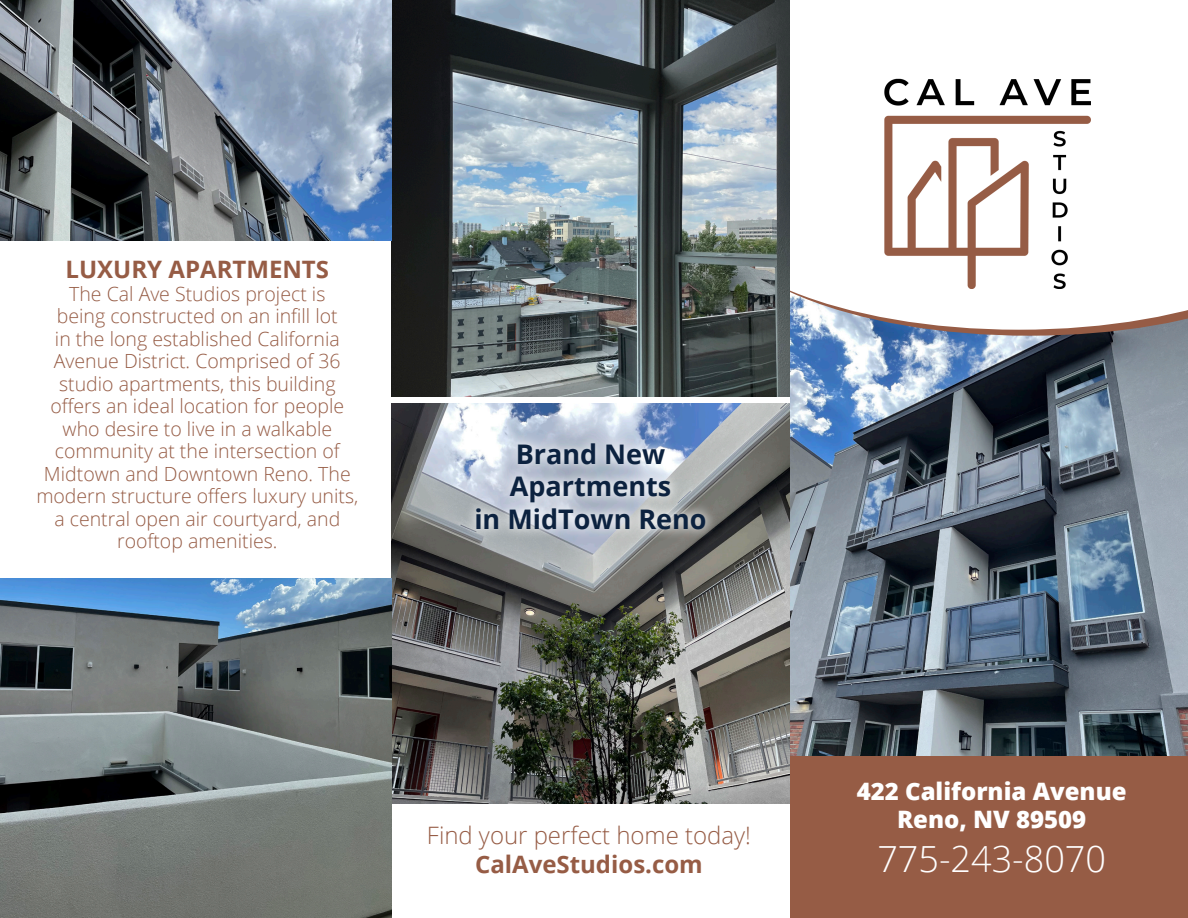
<style>
.page{position:relative;width:1188px;height:918px;background:#fff}
.page>*{position:absolute;margin:0;border:0;box-sizing:border-box;transform-origin:0 0}
.t1{font:300 36px "Open Sans";color:#fff}
.t2{font:700 27px "Open Sans";color:#0c223f}
.t3{font:700 24px "Open Sans";color:#965c45}
.t4{font:800 24px "Open Sans";color:#fff}
.t5{font:300 24px "Open Sans";color:#965c45}
.t6{font:300 19.5px/22.5px "Open Sans";color:#965c45;text-align:center}
</style>
<div class="page">
<img style="left:790px;top:336px;width:398px;height:420px">
<svg style="left:790px;top:290px;width:398px;height:40px"></svg>
<img style="left:865px;top:78px;width:247px;height:219px">
<div style="left:790px;top:756px;width:398px;height:162px;background:#965c45"></div>
<img style="left:391px;top:403px;width:399px;height:400px">
<div style="left:464px;top:431px;width:254px;height:110px;background:#fff;opacity:.75"></div>
<img style="left:0;top:578px;width:391px;height:340px">
<img style="left:391px;top:0;width:399px;height:396px">
<img style="left:0;top:0;width:391px;height:241px">
<p class="t3" style="left:66px;top:253px;width:265px">LUXURY APARTMENTS</p>
<p class="t6" style="left:36px;top:282px;width:324px">The Cal Ave Studios project is<br>being constructed on an infill lot<br>in the long established California<br>Avenue District. Comprised of 36 studio apartments, this building offers an ideal location for people who desire to live in a walkable community at the intersection of<br>Midtown and Downtown Reno. The modern structure offers luxury units, a central open air courtyard, and rooftop amenities.</p>
<p class="t2" style="left:516px;top:435px;width:151px">Brand New</p>
<p class="t2" style="left:510px;top:468px;width:163px">Apartments</p>
<p class="t2" style="left:474px;top:500px;width:234px">in MidTown Reno</p>
<p class="t5" style="left:427px;top:819px;width:326px">Find your perfect home today!</p>
<p class="t3" style="left:475px;top:847px;width:229px">CalAveStudios.com</p>
<p class="t4" style="left:857px;top:773px;width:271px">422 California Avenue</p>
<p class="t4" style="left:897px;top:802px;width:191px">Reno, NV 89509</p>
<p class="t1" style="left:877px;top:834px;width:230px">775-243-8070</p>
</div>
